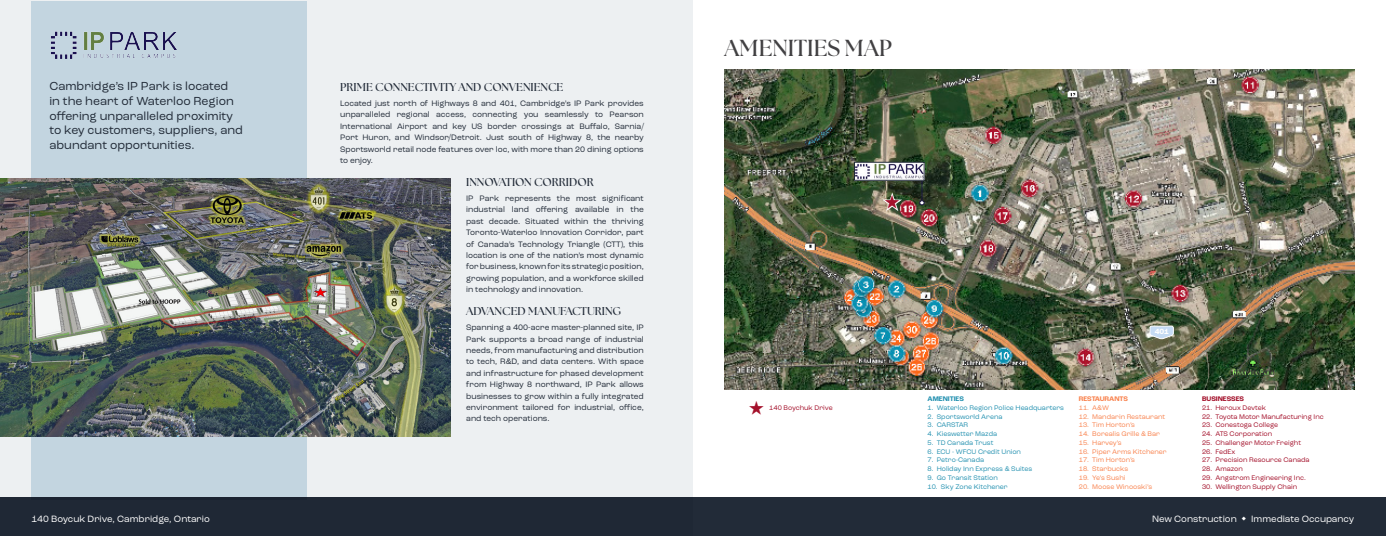
<style>
.page{position:relative;width:1386px;height:536px;background:#fff}
.page>*{position:absolute;margin:0;border:0;box-sizing:border-box;transform-origin:0 0}
.t1{font:700 23.19px "The Seasons";color:#414042}
.t2{font:12.25px/14.6px "Roc Grotesk";color:#222b38}
.t3{font:700 11.38px "The Seasons";color:#222b38}
.t4{font:9.62px "Roc Grotesk";color:#fff}
.t5{font:8.31px/11.4px "Roc Grotesk";color:#222b38;text-align:justify}
.t6{font:700 7.88px "Roc Grotesk";color:#fff}
.t7{font:7px "Roc Grotesk";color:#a4112b}
.t8{font:7px "Roc Grotesk";color:#2692b1}
.t9{font:7px "Roc Grotesk";color:#f98450}
.t10{font:700 7px "Roc Grotesk";color:#f98450}
.t11{font:700 7px "Roc Grotesk";color:#a4112b}
.t12{font:700 7px "Roc Grotesk";color:#2692b1}
</style>
<div class="page">
<img style="left:724px;top:69px;width:630px;height:320px">
<div style="left:0;top:0;width:693px;height:536px;background:#edf0f2"></div>
<div style="left:31px;top:2px;width:276px;height:498px;background:#c3d5e0"></div>
<div style="left:0;top:497px;width:1386px;height:39px;background:#222b38"></div>
<img style="left:51px;top:31px;width:126px;height:28px">
<svg style="left:1149px;top:325px;width:25px;height:15px"></svg>
<svg style="left:920px;top:180px;width:4px;height:25px"></svg>
<img style="left:856px;top:164px;width:66px;height:14px">
<div style="left:854px;top:162px;width:70px;height:18px;border:1px solid #222b38"></div>
<img style="left:0;top:178px;width:450px;height:259px">
<svg style="left:885px;top:195px;width:14px;height:14px"></svg>
<p class="t2" style="left:49px;top:79px;width:195px">Cambridge’s IP Park is located<br>in the heart of Waterloo Region offering unparalleled proximity to key customers, suppliers, and abundant opportunities.</p>
<p class="t3" style="left:340px;top:79px;width:225px">PRIME CONNECTIVITY AND CONVENIENCE</p>
<p class="t5" style="left:340px;top:97px;width:305px">Located just north of Highways 8 and 401, Cambridge’s IP Park provides unparalleled regional access, connecting you seamlessly to Pearson International Airport and key US border crossings at Buffalo, Sarnia/ Port Huron, and Windsor/Detroit. Just south of Highway 8, the nearby Sportsworld retail node features over loc, with more than 20 dining options to enjoy.</p>
<p class="t3" style="left:466px;top:174px;width:129px">INNOVATION CORRIDOR</p>
<p class="t5" style="left:466px;top:192px;width:179px">IP Park represents the most significant industrial land offering available in the past decade. Situated within the thriving Toronto-Waterloo Innovation Corridor, part of Canada’s Technology Triangle (CTT), this location is one of the nation’s most dynamic for business, known for its strategic position, growing population, and a workforce skilled in technology and innovation.</p>
<p class="t3" style="left:466px;top:303px;width:156px">ADVANCED MANUFACTURING</p>
<p class="t5" style="left:466px;top:321px;width:179px">Spanning a 400-acre master-planned site, IP Park supports a broad range of industrial needs, from manufacturing and distribution to tech, R&amp;D, and data centers. With space and infrastructure for phased development from Highway 8 northward, IP Park allows businesses to grow within a fully integrated environment tailored for industrial, office, and tech operations.</p>
<p class="t1" style="left:724px;top:32px;width:169px">AMENITIES MAP</p>
<p class="t7" style="left:769px;top:403px;width:65px">140 Boychuk Drive</p>
<p class="t6" style="left:1155px;top:326px;width:16px">401</p>
<p class="t12" style="left:928px;top:394px;width:38px">AMENITIES</p>
<p class="t8" style="left:928px;top:403px;width:138px">1. Waterloo Region Police Headquarters</p>
<p class="t8" style="left:928px;top:412px;width:76px">2. Sportsworld Arena</p>
<p class="t8" style="left:928px;top:420px;width:42px">3. CARSTAR</p>
<p class="t8" style="left:928px;top:429px;width:71px">4. Kieswetter Mazda</p>
<p class="t8" style="left:928px;top:438px;width:67px">5. TD Canada Trust</p>
<p class="t8" style="left:928px;top:447px;width:95px">6. ECU - WFCU Credit Union</p>
<p class="t8" style="left:928px;top:455px;width:58px">7. Petro-Canada</p>
<p class="t8" style="left:928px;top:464px;width:106px">8. Holiday Inn Express &amp; Suites</p>
<p class="t8" style="left:928px;top:473px;width:72px">9. Go Transit Station</p>
<p class="t8" style="left:928px;top:482px;width:82px">10. Sky Zone Kitchener</p>
<p class="t10" style="left:1079px;top:394px;width:51px">RESTAURANTS</p>
<p class="t9" style="left:1079px;top:403px;width:32px">11. A&amp;W</p>
<p class="t9" style="left:1079px;top:412px;width:88px">12. Mandarin Restaurant</p>
<p class="t9" style="left:1079px;top:420px;width:58px">13. Tim Horton’s</p>
<p class="t9" style="left:1079px;top:429px;width:83px">14. Borealis Grille &amp; Bar</p>
<p class="t9" style="left:1079px;top:438px;width:44px">15. Harvey’s</p>
<p class="t9" style="left:1079px;top:447px;width:89px">16. Piper Arms Kitchener</p>
<p class="t9" style="left:1079px;top:455px;width:58px">17. Tim Horton’s</p>
<p class="t9" style="left:1079px;top:464px;width:51px">18. Starbucks</p>
<p class="t9" style="left:1079px;top:473px;width:48px">19. Ye’s Sushi</p>
<p class="t9" style="left:1079px;top:482px;width:75px">20. Moose Winooski’s</p>
<p class="t11" style="left:1202px;top:394px;width:44px">BUSINESSES</p>
<p class="t7" style="left:1202px;top:403px;width:66px">21. Heroux Devtek</p>
<p class="t7" style="left:1202px;top:412px;width:123px">22. Toyota Motor Manufacturing Inc</p>
<p class="t7" style="left:1202px;top:420px;width:78px">23. Conestoga College</p>
<p class="t7" style="left:1202px;top:429px;width:72px">24. ATS Corporation</p>
<p class="t7" style="left:1202px;top:438px;width:101px">25. Challenger Motor Freight</p>
<p class="t7" style="left:1202px;top:447px;width:35px">26. FedEx</p>
<p class="t7" style="left:1202px;top:455px;width:109px">27. Precision Resource Canada</p>
<p class="t7" style="left:1202px;top:464px;width:42px">28. Amazon</p>
<p class="t7" style="left:1202px;top:473px;width:105px">29. Angstrom Engineering Inc.</p>
<p class="t7" style="left:1202px;top:482px;width:97px">30. Wellington Supply Chain</p>
<p class="t4" style="left:31px;top:512px;width:180px">140 Boycuk Drive, Cambridge, Ontario</p>
<p class="t4" style="left:1152px;top:512px;width:86px">New Construction</p>
<p class="t4" style="left:1251px;top:512px;width:104px">Immediate Occupancy</p>
</div>
